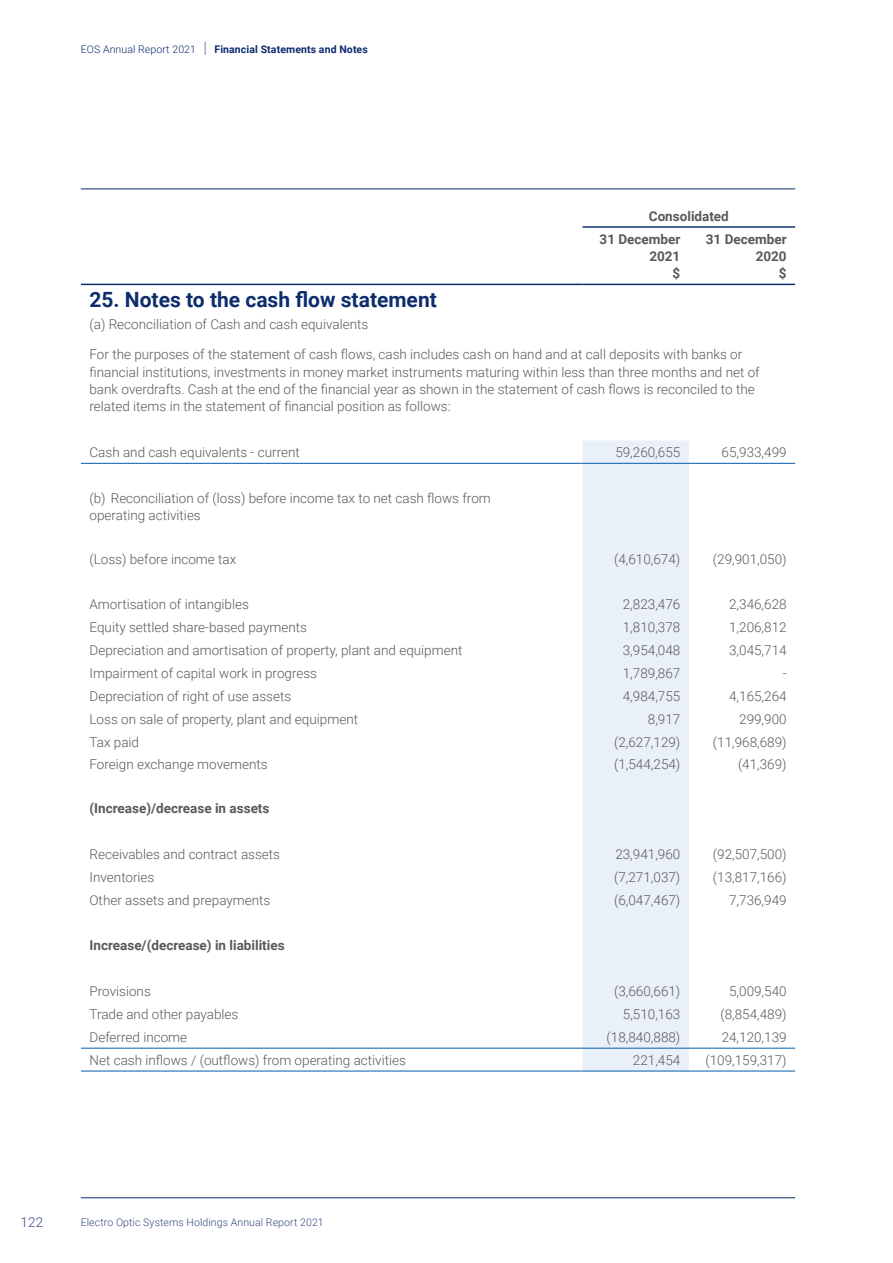
<style>
.page{position:relative;width:893px;height:1263px;background:#fff}
.page>*{position:absolute;margin:0;border:0;box-sizing:border-box;transform-origin:0 0}
.t1{font:700 21px "Roboto";color:#0d2d6c}
.t2{font:300 13.5px/17.2px "Roboto";color:#58595b}
.t3{font:700 13.5px/17.2px "Roboto";color:#58595b;text-align:right}
.t4{font:300 13.5px "Roboto";color:#394880}
.Top_Header{font:700 10.5px "Roboto";letter-spacing:.01em;color:#0d2b6d}
.t5{font:300 10.5px "Roboto";letter-spacing:.01em;color:#354780}
.t6{font:300 10.5px "Roboto";letter-spacing:.01em;color:#394880}
.s1{font-weight:300}
.s2{font-weight:300;font-size:15.75px}
</style>
<div class="page">
<hr style="left:81px;top:189px;width:714px;height:1px;background:#0d2d6c">
<hr style="left:81px;top:1197px;width:714px;height:1px;background:#0d2d6c">
<div style="left:583px;top:440px;width:106px;height:631px;background:#eaf0f9"></div>
<hr style="left:583px;top:226px;width:106px;height:2px;background:#0d2d6c">
<hr style="left:689px;top:226px;width:106px;height:2px;background:#0d2d6c">
<hr style="left:81px;top:1048px;width:502px;height:1px;background:#015dab">
<hr style="left:583px;top:1048px;width:106px;height:1px;background:#015dab">
<hr style="left:689px;top:1048px;width:106px;height:1px;background:#015dab">
<hr style="left:81px;top:463px;width:502px;height:1px;background:#015dab">
<hr style="left:583px;top:463px;width:106px;height:1px;background:#015dab">
<hr style="left:689px;top:463px;width:106px;height:1px;background:#015dab">
<hr style="left:81px;top:1071px;width:502px;height:1px;background:#015dab">
<hr style="left:583px;top:1071px;width:106px;height:1px;background:#015dab">
<hr style="left:689px;top:1071px;width:106px;height:1px;background:#015dab">
<hr style="left:81px;top:284px;width:502px;height:1px;background:#0d2d6c">
<hr style="left:583px;top:284px;width:106px;height:1px;background:#0d2d6c">
<hr style="left:689px;top:284px;width:106px;height:1px;background:#0d2d6c">
<p class="Top_Header" style="left:81px;top:42px;width:289px"><span class="s1">EOS Annual Report 2021</span> <span class="s2">|</span> Financial Statements and Notes</p>
<p class="t3" style="left:600px;top:204px;width:131px;line-height:23px;text-align:left;text-indent:49px">Consolidated<br>31 December</p>
<p class="t3" style="left:649px;top:247px;width:32px">2021 $</p>
<p class="t3" style="left:706px;top:230px;width:82px">31 December<br>2020<br>$</p>
<p class="t1" style="left:90px;top:284px;width:349px">25. Notes to the cash flow statement</p>
<p class="t2" style="left:90px;top:315px;width:280px">(a) Reconciliation of Cash and cash equivalents</p>
<p class="t2" style="left:90px;top:345px;width:672px">For the purposes of the statement of cash flows, cash includes cash on hand and at call deposits with banks or financial institutions, investments in money market instruments maturing within less than three months and net of bank overdrafts. Cash at the end of the financial year as shown in the statement of cash flows is reconciled to the related items in the statement of financial position as follows:</p>
<p class="t2" style="left:90px;top:443px;width:212px">Cash and cash equivalents ‑ current</p>
<p class="t2" style="left:615px;top:443px;width:66px">59,260,655</p>
<p class="t2" style="left:722px;top:443px;width:66px">65,933,499</p>
<p class="t2" style="left:90px;top:489px;width:403px">(b) Reconciliation of (loss) before income tax to net cash flows from operating activities</p>
<p class="t2" style="left:90px;top:550px;width:148px">(Loss) before income tax</p>
<p class="t2" style="left:614px;top:550px;width:68px">(4,610,674)</p>
<p class="t2" style="left:713px;top:550px;width:75px">(29,901,050)</p>
<p class="t2" style="left:90px;top:595px;width:161px">Amortisation of intangibles</p>
<p class="t2" style="left:623px;top:595px;width:59px">2,823,476</p>
<p class="t2" style="left:729px;top:595px;width:59px">2,346,628</p>
<p class="t2" style="left:90px;top:618px;width:219px">Equity settled share-based payments</p>
<p class="t2" style="left:623px;top:618px;width:59px">1,810,378</p>
<p class="t2" style="left:729px;top:618px;width:59px">1,206,812</p>
<p class="t2" style="left:90px;top:641px;width:374px">Depreciation and amortisation of property, plant and equipment</p>
<p class="t2" style="left:623px;top:641px;width:59px">3,954,048</p>
<p class="t2" style="left:729px;top:641px;width:59px">3,045,714</p>
<p class="t2" style="left:90px;top:664px;width:229px">Impairment of capital work in progress</p>
<p class="t2" style="left:623px;top:664px;width:59px">1,789,867</p>
<p class="t2" style="left:783px;top:664px;width:5px">-</p>
<p class="t2" style="left:90px;top:687px;width:203px">Depreciation of right of use assets</p>
<p class="t2" style="left:623px;top:687px;width:59px">4,984,755</p>
<p class="t2" style="left:729px;top:687px;width:59px">4,165,264</p>
<p class="t2" style="left:90px;top:710px;width:270px">Loss on sale of property, plant and equipment</p>
<p class="t2" style="left:648px;top:710px;width:34px">8,917</p>
<p class="t2" style="left:739px;top:710px;width:49px">299,900</p>
<p class="t2" style="left:90px;top:733px;width:51px">Tax paid</p>
<p class="t2" style="left:614px;top:733px;width:68px">(2,627,129)</p>
<p class="t2" style="left:713px;top:733px;width:75px">(11,968,689)</p>
<p class="t2" style="left:90px;top:755px;width:180px">Foreign exchange movements</p>
<p class="t2" style="left:614px;top:755px;width:68px">(1,544,254)</p>
<p class="t2" style="left:738px;top:755px;width:50px">(41,369)</p>
<p class="t3" style="left:90px;top:799px;width:181px">(Increase)/decrease in assets</p>
<p class="t2" style="left:90px;top:845px;width:192px">Receivables and contract assets</p>
<p class="t2" style="left:615px;top:845px;width:66px">23,941,960</p>
<p class="t2" style="left:713px;top:845px;width:75px">(92,507,500)</p>
<p class="t2" style="left:90px;top:868px;width:66px">Inventories</p>
<p class="t2" style="left:614px;top:868px;width:68px">(7,271,037)</p>
<p class="t2" style="left:713px;top:868px;width:75px">(13,817,166)</p>
<p class="t2" style="left:90px;top:890px;width:182px">Other assets and prepayments</p>
<p class="t2" style="left:614px;top:890px;width:68px">(6,047,467)</p>
<p class="t2" style="left:729px;top:890px;width:59px">7,736,949</p>
<p class="t3" style="left:90px;top:936px;width:197px">Increase/(decrease) in liabilities</p>
<p class="t2" style="left:90px;top:982px;width:63px">Provisions</p>
<p class="t2" style="left:614px;top:982px;width:68px">(3,660,661)</p>
<p class="t2" style="left:729px;top:982px;width:59px">5,009,540</p>
<p class="t2" style="left:90px;top:1005px;width:150px">Trade and other payables</p>
<p class="t2" style="left:623px;top:1005px;width:59px">5,510,163</p>
<p class="t2" style="left:720px;top:1005px;width:68px">(8,854,489)</p>
<p class="t2" style="left:90px;top:1028px;width:99px">Deferred income</p>
<p class="t2" style="left:607px;top:1028px;width:75px">(18,840,888)</p>
<p class="t2" style="left:722px;top:1028px;width:66px">24,120,139</p>
<p class="t2" style="left:90px;top:1051px;width:318px">Net cash inflows / (outflows) from operating activities</p>
<p class="t2" style="left:633px;top:1051px;width:49px">221,454</p>
<p class="t2" style="left:705px;top:1051px;width:83px">(109,159,317)</p>
<p class="t4" style="left:21px;top:1213px;width:24px">122</p>
<p class="t6" style="left:231px;top:1215px;width:158px">Limited and Consolidated Entities</p>
<p class="t5" style="left:81px;top:1215px;width:244px">Electro Optic Systems Holdings Annual Report 2021</p>
</div>
